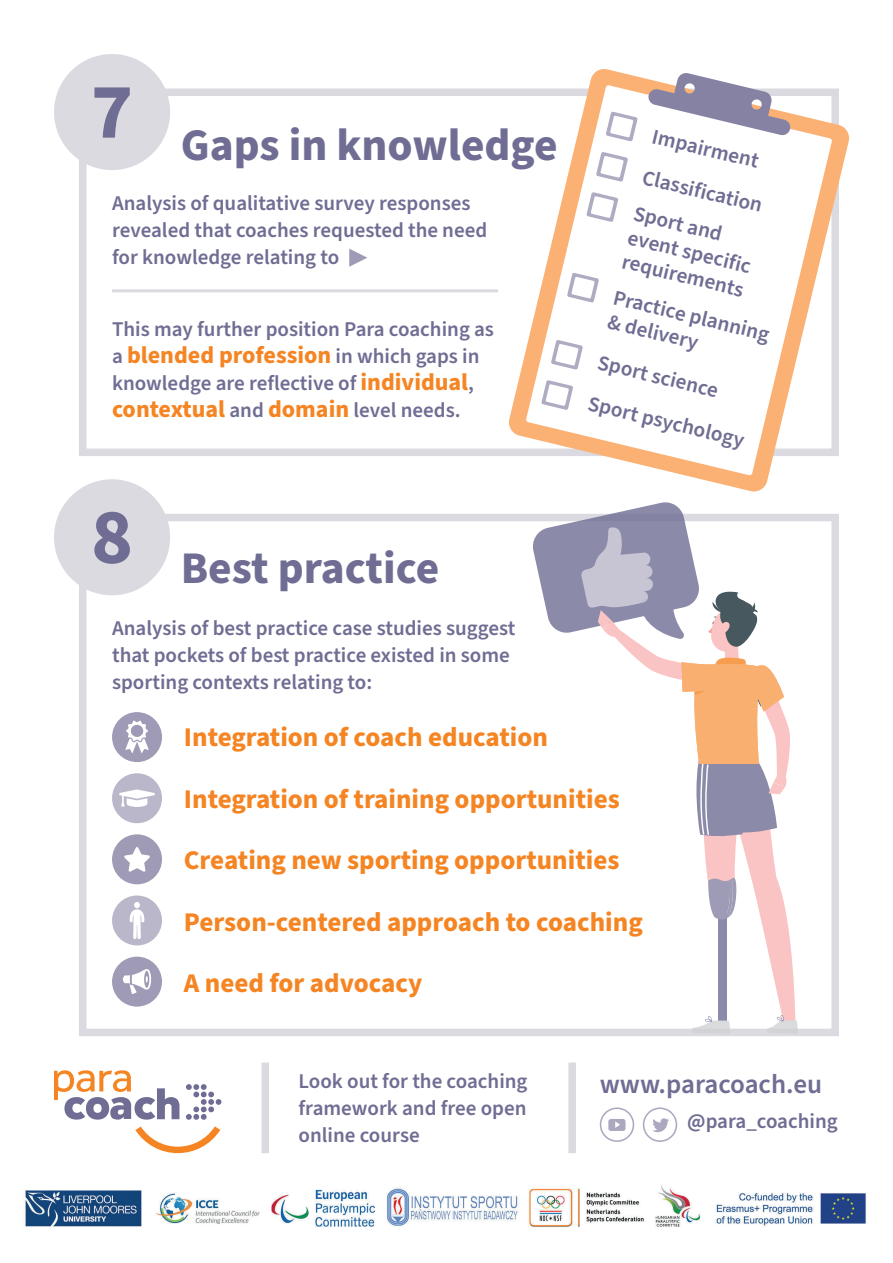
<style>
.page{position:relative;width:893px;height:1263px;background:#fff}
.page>*{position:absolute;margin:0;border:0;box-sizing:border-box;transform-origin:0 0}
.t1{font:700 79.05px "Source Sans Pro";color:#6f6d93}
.t2{font:700 45.3px "Source Sans Pro";color:#6f6d93}
.t3{font:700 27px "Source Sans Pro";color:#f58523}
.t4{font:600 27px "Source Sans Pro";color:#6f6d93}
.t5{font:700 24px "Source Sans Pro";color:#f58523}
.t6{font:600 21.3px/24.6px "Source Sans Pro";color:#6f6d93}
.t7{font:600 21px/27px "Source Sans Pro";color:#6f6d93}
.s1{font-weight:600;font-size:21px;color:#6f6d93}
.s2{font-weight:700;font-size:24px;color:#f58523}
</style>
<div class="page">
<div style="left:79px;top:89px;width:760px;height:367px;border:8px solid #dbdae1"></div>
<div style="left:79px;top:514px;width:760px;height:522px;border:8px solid #dbdae1"></div>
<div style="left:54px;top:54px;width:116px;height:116px;background:#dbdae1;border-radius:50%"></div>
<div style="left:54px;top:479px;width:116px;height:116px;background:#dbdae1;border-radius:50%"></div>
<hr style="left:112px;top:289px;width:386px;height:3px;background:#dbdae1">
<svg style="left:349px;top:249px;width:18px;height:18px"></svg>
<svg style="left:508px;top:69px;width:341px;height:423px"></svg>
<svg style="left:526px;top:85px;width:306px;height:390px"></svg>
<svg style="left:648px;top:72px;width:143px;height:64px"></svg>
<svg style="left:606px;top:112px;width:32px;height:29px"></svg>
<svg style="left:551px;top:340px;width:32px;height:30px"></svg>
<svg style="left:596px;top:152px;width:32px;height:30px"></svg>
<svg style="left:541px;top:380px;width:32px;height:30px"></svg>
<svg style="left:586px;top:192px;width:32px;height:30px"></svg>
<svg style="left:567px;top:273px;width:32px;height:30px"></svg>
<div style="left:112px;top:712px;width:50px;height:50px;background:#9f9ab5;border-radius:50%"></div>
<div style="left:112px;top:773px;width:50px;height:50px;background:#bab7cb;border-radius:50%"></div>
<div style="left:112px;top:834px;width:50px;height:50px;background:#9f9ab5;border-radius:50%"></div>
<div style="left:112px;top:895px;width:50px;height:50px;background:#bab7cb;border-radius:50%"></div>
<div style="left:112px;top:957px;width:50px;height:49px;background:#9f9ab5;border-radius:50%"></div>
<svg style="left:124px;top:847px;width:26px;height:25px"></svg>
<svg style="left:123px;top:969px;width:28px;height:25px"></svg>
<svg style="left:129px;top:902px;width:16px;height:37px"></svg>
<svg style="left:119px;top:789px;width:36px;height:18px"></svg>
<svg style="left:125px;top:721px;width:24px;height:32px"></svg>
<img style="left:24px;top:1152px;width:844px;height:75px">
<svg style="left:186px;top:1084px;width:35px;height:36px"></svg>
<svg style="left:135px;top:1126px;width:85px;height:27px"></svg>
<svg style="left:54px;top:1070px;width:125px;height:49px"></svg>
<div style="left:262px;top:1062px;width:7px;height:91px;background:#dbdae1"></div>
<div style="left:568px;top:1062px;width:8px;height:91px;background:#dbdae1"></div>
<div style="left:643px;top:1107px;width:34px;height:35px;border:2px solid #aca8c0;border-radius:16px"></div>
<svg style="left:652px;top:1118px;width:17px;height:14px"></svg>
<div style="left:600px;top:1107px;width:34px;height:35px;border:2px solid #aca8c0;border-radius:16px"></div>
<svg style="left:608px;top:1119px;width:17px;height:12px"></svg>
<svg style="left:531px;top:502px;width:267px;height:532px"></svg>
<h1 class="t1" style="left:91px;top:58px;width:44px">7</h1>
<h2 class="t2" style="left:181px;top:114px;width:378px">Gaps in knowledge</h2>
<p class="t7" style="left:112px;top:190px;width:377px">Analysis of qualitative survey responses revealed that coaches requested the need for knowledge relating to</p>
<p class="t7" style="left:112px;top:316px;width:383px">This may further position Para coaching as</p>
<p class="t5" style="left:112px;top:339px;width:369px"><span class="s1">a</span> blended profession <span class="s1">in which gaps in</span></p>
<p class="t7" style="left:112px;top:370px;width:364px">knowledge are reflective of <span class="s2">individual</span>,</p>
<p class="t5" style="left:112px;top:393px;width:350px">contextual <span class="s1">and</span> domain <span class="s1">level needs.</span></p>
<h1 class="t1" style="left:91px;top:483px;width:44px">8</h1>
<h2 class="t2" style="left:181px;top:537px;width:260px">Best practice</h2>
<p class="t6" style="left:657px;top:116px;width:124px;line-height:42.2px;rotate:13deg">Impairment<br>Classification</p>
<p class="t6" style="left:636px;top:202px;width:128px;rotate:13deg">Sport and event specific requirements</p>
<p class="t6" style="left:616px;top:286px;width:161px;rotate:13deg">Practice planning &amp; delivery</p>
<p class="t6" style="left:602px;top:342px;width:161px;line-height:42.3px;rotate:13deg">Sport science<br>Sport psychology</p>
<p class="t7" style="left:112px;top:615px;width:405px">Analysis of best practice case studies suggest that pockets of best practice existed in some sporting contexts relating to:</p>
<p class="t3" style="left:184px;top:719px;width:366px">Integration of coach education</p>
<p class="t3" style="left:184px;top:780px;width:437px">Integration of training opportunities</p>
<p class="t3" style="left:184px;top:842px;width:437px">Creating new sporting opportunities</p>
<p class="t3" style="left:184px;top:903px;width:460px">Person-centered approach to coaching</p>
<p class="t3" style="left:184px;top:965px;width:240px">A need for advocacy</p>
<p class="t7" style="left:299px;top:1068px;width:230px;text-align:justify">Look out for the coaching framework and free open online course</p>
<p class="t4" style="left:600px;top:1066px;width:224px">www.paracoach.eu</p>
<p class="t7" style="left:687px;top:1108px;width:152px">@para_coaching</p>
</div>
